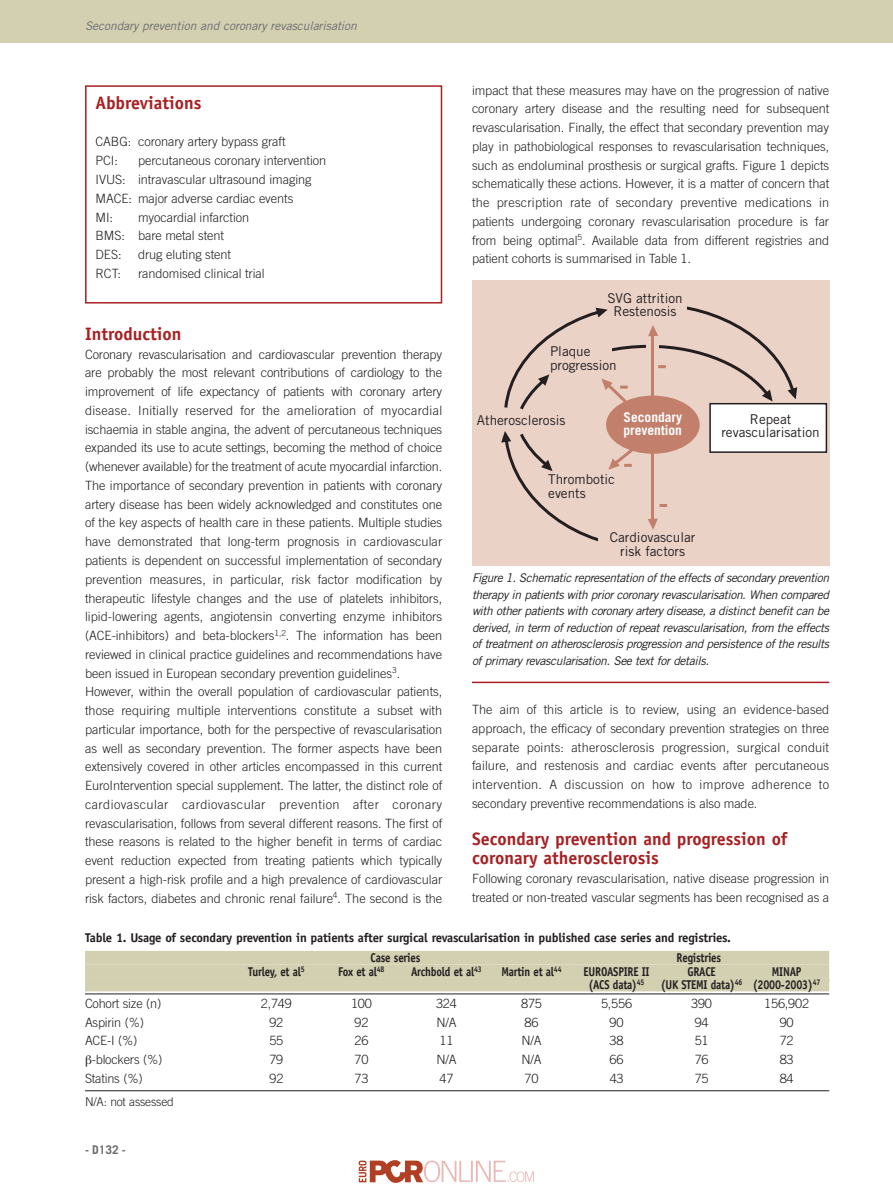
<style>
.page{position:relative;width:893px;height:1192px;background:#fff}
.page>*{position:absolute;margin:0;border:0;box-sizing:border-box;transform-origin:0 0}
.t1{font:700 18px/18.8px "Officina Sans Std";color:#a72023}
.t2{font:13.5px/13.5px "Trade Gothic LT Std";color:#231f20;text-align:center}
.t3{font:700 13.5px/13.5px "Trade Gothic LT Std";color:#fff}
.t4{font:300 12.75px/18.8px "Trade Gothic LT Std";letter-spacing:-.005em;color:#231f20}
.t5{font:700 12.75px/20.7px "Officina Sans Std";letter-spacing:-.015em;color:#231f20}
.t6{font:700 12.75px "Officina Sans Std";letter-spacing:-.015em;color:#231f20;scale:.85 1}
.t7{font:italic 12px/16.5px "Trade Gothic LT Std";letter-spacing:-.03em;color:#231f20;text-align:justify}
.t8{font:italic 12px "Trade Gothic LT Std";letter-spacing:-.005em;color:#6c6d70}
.t9{font:300 12px "Trade Gothic LT Std";letter-spacing:-.015em;color:#231f20}
.t10{font:700 12px "Trade Gothic LT Std";color:#6c6d70}
</style>
<div class="page">
<div style="left:0;top:0;width:893px;height:43px;background:#d3d0b2"></div>
<div style="left:85px;top:85px;width:357px;height:218px;border:2px solid #a72023"></div>
<hr style="left:472px;top:681px;width:357px;height:2px;background:#a72023">
<div style="left:472px;top:280px;width:357px;height:285px;background:#ebd2c7"></div>
<div style="left:710px;top:403px;width:116px;height:49px;background:#fff"></div>
<div style="left:709px;top:403px;width:118px;height:50px;border:2px solid #231f20"></div>
<svg style="left:85px;top:301px;width:726px;height:383px"></svg>
<div style="left:85px;top:950px;width:744px;height:14px;background:#d3d0b2"></div>
<div style="left:85px;top:964px;width:744px;height:13px;background:#d3d0b2"></div>
<div style="left:85px;top:977px;width:744px;height:14px;background:#d3d0b2"></div>
<hr style="left:85px;top:993px;width:744px;height:1px;background:#231f20">
<hr style="left:85px;top:1089px;width:744px;height:1px;background:#231f20">
<img style="left:358px;top:1160px;width:176px;height:23px">
<p class="t8" style="left:85px;top:22px;width:273px">Secondary prevention and coronary revascularisation</p>
<h1 class="t1" style="left:96px;top:95px;width:108px">Abbreviations</h1>
<p class="t4" style="left:96px;top:134px;width:191px">CABG: coronary artery bypass graft<br>PCI:</p>
<p class="t4" style="left:96px;top:152px;width:232px;text-indent:43px">percutaneous coronary intervention<br>IVUS: intravascular ultrasound imaging<br>MACE: major adverse cardiac events<br>MI:</p>
<p class="t4" style="left:96px;top:209px;width:155px;text-indent:43px">myocardial infarction<br>BMS: bare metal stent<br>DES:</p>
<p class="t4" style="left:138px;top:246px;width:95px">drug eluting stent</p>
<p class="t4" style="left:96px;top:265px;width:27px">RCT:</p>
<p class="t4" style="left:138px;top:265px;width:128px">randomised clinical trial</p>
<h1 class="t1" style="left:85px;top:325px;width:98px">Introduction</h1>
<p class="t4" style="left:85px;top:345px;width:359px">Coronary revascularisation and cardiovascular prevention therapy are probably the most relevant contributions of cardiology to the improvement of life expectancy of patients with coronary artery disease. Initially reserved for the amelioration of myocardial ischaemia in stable angina, the advent of percutaneous techniques expanded its use to acute settings, becoming the method of choice (whenever available) for the treatment of acute myocardial infarction.<br>The importance of secondary prevention in patients with coronary artery disease has been widely acknowledged and constitutes one of the key aspects of health care in these patients. Multiple studies have demonstrated that long-term prognosis in cardiovascular patients is dependent on successful implementation of secondary prevention measures, in particular, risk factor modification by therapeutic lifestyle changes and the use of platelets inhibitors, lipid-lowering agents, angiotensin converting enzyme inhibitors (ACE-inhibitors) and beta-blockers<sup>1,2</sup>. The information has been reviewed in clinical practice guidelines and recommendations have been issued in European secondary prevention guidelines<sup>3</sup>.<br>However, within the overall population of cardiovascular patients, those requiring multiple interventions constitute a subset with particular importance, both for the perspective of revascularisation as well as secondary prevention. The former aspects have been extensively covered in other articles encompassed in this current EuroIntervention special supplement. The latter, the distinct role of cardiovascular cardiovascular prevention after coronary revascularisation, follows from several different reasons. The first of these reasons is related to the higher benefit in terms of cardiac event reduction expected from treating patients which typically present a high-risk profile and a high prevalence of cardiovascular risk factors, diabetes and chronic renal failure<sup>4</sup>. The second is the</p>
<p class="t4" style="left:472px;top:82px;width:359px;text-align:justify">impact that these measures may have on the progression of native coronary artery disease and the resulting need for subsequent revascularisation. Finally, the effect that secondary prevention may play in pathobiological responses to revascularisation techniques, such as endoluminal prosthesis or surgical grafts. Figure 1 depicts schematically these actions. However, it is a matter of concern that the prescription rate of secondary preventive medications in patients undergoing coronary revascularisation procedure is far from being optimal<sup>5</sup>. Available data from different registries and patient cohorts is summarised in Table 1.</p>
<p class="t2" style="left:607px;top:292px;width:77px">SVG attrition<br>Restenosis</p>
<p class="t2" style="left:550px;top:346px;width:68px;text-align:left">Plaque progression</p>
<p class="t2" style="left:477px;top:414px;width:90px">Atherosclerosis</p>
<p class="t3" style="left:624px;top:410px;width:60px">Secondary prevention</p>
<p class="t2" style="left:721px;top:413px;width:100px">Repeat revascularisation</p>
<p class="t2" style="left:548px;top:474px;width:68px;text-align:left">Thrombotic events</p>
<p class="t2" style="left:610px;top:531px;width:87px">Cardiovascular risk factors</p>
<p class="t7" style="left:472px;top:570px;width:359px">Figure 1. Schematic representation of the effects of secondary prevention therapy in patients with prior coronary revascularisation. When compared with other patients with coronary artery disease, a distinct benefit can be derived, in term of reduction of repeat revascularisation, from the effects of treatment on atherosclerosis progression and persistence of the results of primary revascularisation. See text for details.</p>
<p class="t4" style="left:472px;top:701px;width:359px;text-align:justify">The aim of this article is to review, using an evidence-based approach, the efficacy of secondary prevention strategies on three separate points: atherosclerosis progression, surgical conduit failure, and restenosis and cardiac events after percutaneous intervention. A discussion on how to improve adherence to secondary preventive recommendations is also made.</p>
<h1 class="t1" style="left:472px;top:831px;width:317px">Secondary prevention and progression of coronary atherosclerosis</h1>
<p class="t4" style="left:472px;top:869px;width:359px">Following coronary revascularisation, native disease progression in treated or non-treated vascular segments has been recognised as a</p>
<p class="t5" style="left:371px;top:927px;width:362px;text-indent:-286px">Table 1. Usage of secondary prevention in patients after surgical revascularisation in published case series and registries.<br>Case series</p>
<p class="t6" style="left:677px;top:952px;width:54px">Registries</p>
<p class="t6" style="left:248px;top:966px;width:68px">Turley, et al<sup>5</sup></p>
<p class="t6" style="left:338px;top:966px;width:56px">Fox et al<sup>48</sup></p>
<p class="t6" style="left:411px;top:966px;width:85px">Archbold et al<sup>43</sup></p>
<p class="t6" style="left:501px;top:966px;width:72px">Martin et al<sup>44</sup></p>
<p class="t6" style="left:583px;top:966px;width:79px">EUROASPIRE II</p>
<p class="t6" style="left:687px;top:966px;width:35px">GRACE</p>
<p class="t6" style="left:772px;top:966px;width:37px">MINAP</p>
<p class="t6" style="left:589px;top:979px;width:67px">(ACS data)<sup>45</sup></p>
<p class="t6" style="left:661px;top:979px;width:189px">(UK STEMI data)<sup>46</sup> (2000-2003)<sup>47</sup></p>
<p class="t4" style="left:85px;top:994px;width:78px">Cohort size (n)</p>
<p class="t4" style="left:261px;top:994px;width:33px">2,749</p>
<p class="t4" style="left:351px;top:994px;width:22px">100</p>
<p class="t4" style="left:436px;top:994px;width:22px">324</p>
<p class="t4" style="left:521px;top:994px;width:22px">875</p>
<p class="t4" style="left:601px;top:994px;width:33px">5,556</p>
<p class="t4" style="left:691px;top:994px;width:22px">390</p>
<p class="t4" style="left:764px;top:994px;width:46px">156,902</p>
<p class="t4" style="left:85px;top:1013px;width:61px">Aspirin (%)</p>
<p class="t4" style="left:269px;top:1013px;width:15px">92</p>
<p class="t4" style="left:354px;top:1013px;width:15px">92</p>
<p class="t4" style="left:436px;top:1013px;width:22px">N/A</p>
<p class="t4" style="left:525px;top:1013px;width:15px">86</p>
<p class="t4" style="left:610px;top:1013px;width:15px">90</p>
<p class="t4" style="left:695px;top:1013px;width:15px">94</p>
<p class="t4" style="left:780px;top:1013px;width:15px">90</p>
<p class="t4" style="left:85px;top:1032px;width:54px">ACE-I (%)</p>
<p class="t4" style="left:269px;top:1032px;width:15px">55</p>
<p class="t4" style="left:354px;top:1032px;width:15px">26</p>
<p class="t4" style="left:440px;top:1032px;width:15px">11</p>
<p class="t4" style="left:521px;top:1032px;width:22px">N/A</p>
<p class="t4" style="left:610px;top:1032px;width:15px">38</p>
<p class="t4" style="left:695px;top:1032px;width:15px">51</p>
<p class="t4" style="left:780px;top:1032px;width:15px">72</p>
<p class="t4" style="left:92px;top:1050px;width:72px">-blockers (%)</p>
<p class="t4" style="left:269px;top:1050px;width:15px">79</p>
<p class="t4" style="left:354px;top:1050px;width:15px">70</p>
<p class="t4" style="left:436px;top:1050px;width:22px">N/A</p>
<p class="t4" style="left:521px;top:1050px;width:22px">N/A</p>
<p class="t4" style="left:610px;top:1050px;width:15px">66</p>
<p class="t4" style="left:695px;top:1050px;width:15px">76</p>
<p class="t4" style="left:780px;top:1050px;width:15px">83</p>
<p class="t4" style="left:85px;top:1069px;width:59px">Statins (%)</p>
<p class="t4" style="left:269px;top:1069px;width:15px">92</p>
<p class="t4" style="left:354px;top:1069px;width:15px">73</p>
<p class="t4" style="left:440px;top:1069px;width:15px">47</p>
<p class="t4" style="left:525px;top:1069px;width:15px">70</p>
<p class="t4" style="left:610px;top:1069px;width:15px">43</p>
<p class="t4" style="left:695px;top:1069px;width:15px">75</p>
<p class="t4" style="left:780px;top:1069px;width:15px">84</p>
<p class="t9" style="left:85px;top:1096px;width:90px">N/A: not assessed</p>
<p class="t10" style="left:85px;top:1142px;width:42px">- D132 -</p>
</div>
